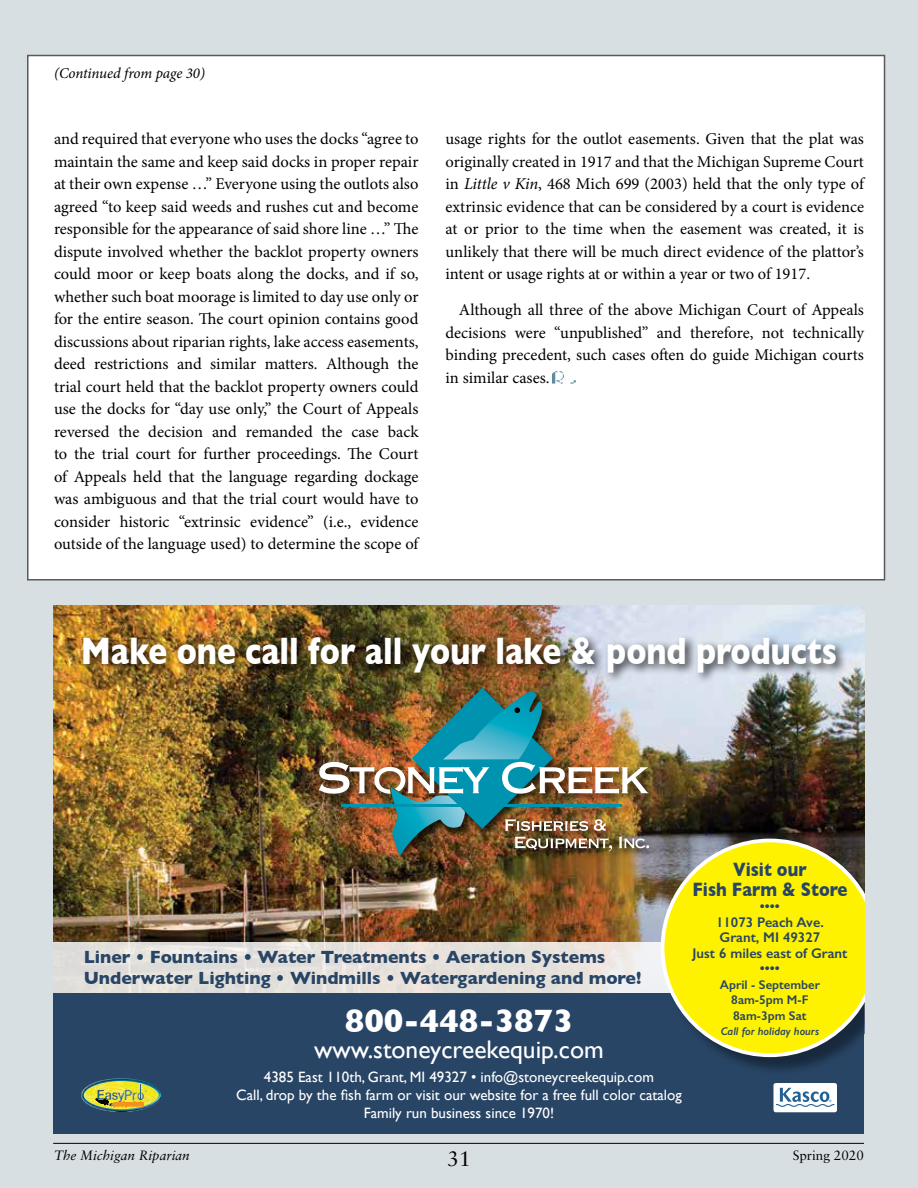
<style>
.page{position:relative;width:918px;height:1188px;background:#d8dfe2}
.page>*{position:absolute;margin:0;border:0;box-sizing:border-box;transform-origin:0 0}
.t1{font:700 39px "Gill Sans";color:#fff;scale:.81 1}
.t2{font:700 33px "Gill Sans";color:#fff}
.t3{font:25.5px "Gill Sans";color:#fff}
.t4{font:21px "Sabon LT Pro";color:#000}
.t5{font:700 19.8px/19px "Gill Sans";color:#284565;text-align:center;scale:.85 1}
.t6{font:700 18px/21px "Gill Sans";color:#284565}
.t7{font:16.5px/22.5px "Minion Pro";color:#000;text-align:justify}
.t8{font:15px/18px "Gill Sans";color:#fff;text-align:center}
.t9{font:italic 15px "Minion Pro";letter-spacing:-.01em;color:#000}
.t10{font:600 14.1px/15.5px "Gill Sans";color:#284565;text-align:center}
.t11{font:italic 13.5px "Sabon LT Pro";color:#000}
.t12{font:13.5px "Sabon LT Pro";color:#000}
.t13{font:600 12.75px/15.5px "Gill Sans";color:#284565;text-align:center}
.t14{font:italic 600 11.25px "Gill Sans";color:#284565}
.s1{font-style:italic}
</style>
<div class="page">
<hr style="left:53px;top:1143px;width:811px;height:1px;background:#000">
<img style="left:54px;top:605px;width:810px;height:337px">
<div style="left:79px;top:633px;width:769px;height:52px;background:#000;opacity:.75"></div>
<div style="left:317px;top:686px;width:342px;height:180px;background:#000;opacity:.75"></div>
<img style="left:319px;top:688px;width:330px;height:170px">
<svg style="left:54px;top:942px;width:607px;height:51px;fill:#e5e1dc"></svg>
<div style="left:54px;top:993px;width:810px;height:141px;background:#284565"></div>
<img style="left:81px;top:1078px;width:80px;height:34px">
<svg style="left:96px;top:1085px;width:51px;height:22px"></svg>
<div style="left:773px;top:1083px;width:64px;height:29px;background:#fff;border-radius:2px"></div>
<svg style="left:776px;top:1088px;width:59px;height:19px"></svg>
<div style="left:663px;top:841px;width:201px;height:235px;background:#000;opacity:.4"></div>
<svg style="left:661px;top:839px;width:203px;height:218px;background:#ded51d"></svg>
<div style="left:27px;top:55px;width:858px;height:525px;background:#fff;border:2px solid #58595b"></div>
<img style="left:553px;top:371px;width:23px;height:13px">
<p class="t9" style="left:54px;top:63px;width:153px">(Continued from page 30)</p>
<p class="t7" style="left:54px;top:128px;width:366px">and required that everyone who uses the docks “agree to maintain the same and keep said docks in proper repair at their own expense …” Everyone using the outlots also agreed “to keep said weeds and rushes cut and become responsible for the appearance of said shore line …” The dispute involved whether the backlot property owners could moor or keep boats along the docks, and if so, whether such boat moorage is limited to day use only or for the entire season. The court opinion contains good discussions about riparian rights, lake access easements, deed restrictions and similar matters. Although the trial court held that the backlot property owners could use the docks for “day use only,” the Court of Appeals reversed the decision and remanded the case back to the trial court for further proceedings. The Court of Appeals held that the language regarding dockage was ambiguous and that the trial court would have to consider historic “extrinsic evidence” (i.e., evidence outside of the language used) to determine the scope of</p>
<p class="t7" style="left:446px;top:128px;width:420px">usage rights for the outlot easements. Given that the plat was originally created in 1917 and that the Michigan Supreme Court in <span class="s1">Little v Kin</span>, 468 Mich 699 (2003) held that the only type of extrinsic evidence that can be considered by a court is evidence at or prior to the time when the easement was created, it is unlikely that there will be much direct evidence of the plattor’s intent or usage rights at or within a year or two of 1917.</p>
<p class="t7" style="left:446px;top:299px;width:420px;text-indent:13px">Although all three of the above Michigan Court of Appeals decisions were “unpublished” and therefore, not technically binding precedent, such cases often do guide Michigan courts in similar cases.</p>
<h1 class="t1" style="left:81px;top:620px;width:935px">Make one call for all your lake &amp; pond products</h1>
<p class="t6" style="left:84px;top:946px;width:559px">Liner • Fountains • Water Treatments • Aeration Systems<br>Underwater Lighting • Windmills • Watergardening and more!</p>
<h2 class="t2" style="left:345px;top:995px;width:230px">800-448-3873</h2>
<h3 class="t3" style="left:314px;top:1034px;width:291px">www.stoneycreekequip.com</h3>
<p class="t8" style="left:236px;top:1068px;width:447px">4385 East 110th, Grant, MI 49327 • info@stoneycreekequip.com<br>Call, drop by the fish farm or visit our website for a free full color catalog<br>Family run business since 1970!</p>
<p class="t5" style="left:692px;top:860px;width:184px">Visit our<br>Fish Farm &amp; Store</p>
<p class="t10" style="left:693px;top:898px;width:156px">••••<br>11073 Peach Ave.<br>Grant, MI 49327<br>Just 6 miles east of Grant</p>
<p class="t10" style="left:760px;top:960px;width:21px">••••</p>
<p class="t13" style="left:720px;top:976px;width:102px">April - September<br>8am-5pm M-F<br>8am-3pm Sat</p>
<p class="t14" style="left:721px;top:1025px;width:100px">Call for holiday hours</p>
<p class="t11" style="left:54px;top:1147px;width:137px">The Michigan Riparian</p>
<p class="t4" style="left:447px;top:1146px;width:25px">31</p>
<p class="t12" style="left:793px;top:1147px;width:73px">Spring 2020</p>
</div>
